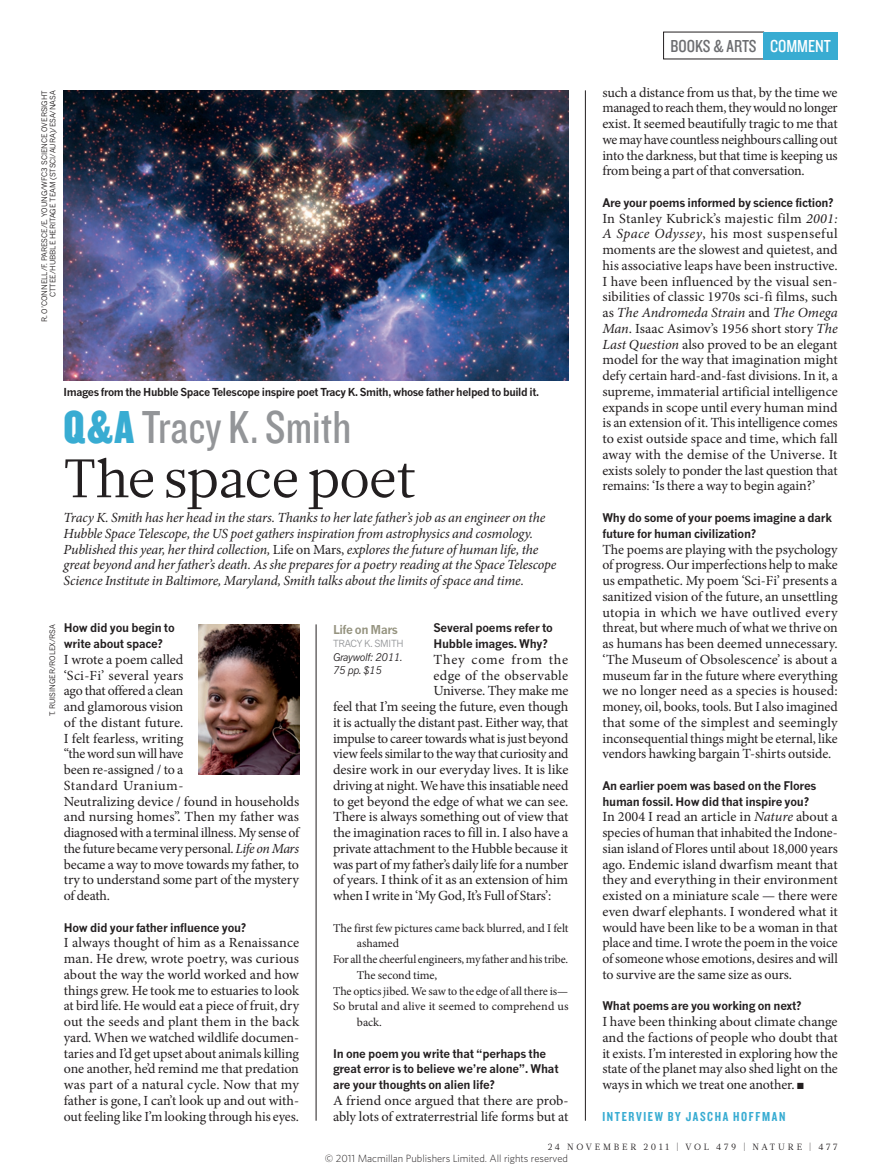
<style>
.page{position:relative;width:893px;height:1174px;background:#fff}
.page>*{position:absolute;margin:0;border:0;box-sizing:border-box;transform-origin:0 0}
.Q_A_HEAD_36{font:54px "Glosa Math";letter-spacing:-.01em;color:#231f20}
.Q_A_MAIN_STRAP{font:48px "Knockout 29 Junior Ltweight";color:#939598}
.t1{font:18px "Knockout 29 Junior Ltweight";color:#6c6d70}
.t2{font:18px "Knockout 29 Junior Ltweight";color:#fff}
.BODY_1ST_PARA{font:13.95px/15.8px "Minion Pro";letter-spacing:-.01em;color:#231f20;text-align:justify}
.Q_A_MAIN_INTRO{font:italic 13.95px/15.8px "Minion Pro";letter-spacing:-.015em;color:#231f20}
.BODY_1ST_PARA-2{font:13.95px "Minion Pro";letter-spacing:.02em;color:#231f20}
.BODY_1ST_PARA-3{font:13.95px "Minion Pro";letter-spacing:.05em;color:#231f20}
.Q_A_BYLINE{font:13.5px "Knockout 49 Liteweight";letter-spacing:.12em;color:#38acd2}
.t3{font:12px/15.8px "Minion Pro";letter-spacing:-.01em;color:#231f20}
.BOOK_TITLE{font:700 12px "News Gothic MTOT";letter-spacing:-.035em;color:#95937f}
.Q_A_QUESTION{font:700 11.7px/15.8px "News Gothic MTOT";letter-spacing:-.02em;color:#231f20}
.PIC_CAPTION{font:700 10.8px "News Gothic MTOT";letter-spacing:-.035em;color:#231f20}
.t4{font:300 10.5px "Whitney";color:#231f20}
.BOOK_DETAILS{font:italic 10.5px/13.5px "News Gothic MTOT";letter-spacing:-.035em;color:#231f20}
.BOOK_AUTHOR{font:9.75px "News Gothic MTOT";letter-spacing:-.03em;color:#939598}
.t5{font:9px "Glosa Math";letter-spacing:.3em;color:#231f20}
.PIC_CREDIT{font:7.5px/8.2px "News Gothic MTOT";color:#231f20;text-align:right}
.s1{font-family:"Knockout 69 Full Liteweight";color:#38acd2}
.s2{font-style:normal}
.s3{font-style:italic}
</style>
<div class="page">
<img style="left:64px;top:90px;width:504px;height:290px">
<img style="left:198px;top:624px;width:101px;height:150px">
<hr style="left:585px;top:90px;width:1px;height:1030px;background:#231f20">
<div style="left:763px;top:32px;width:75px;height:27px;background:#38acd2"></div>
<hr style="left:316px;top:624px;width:1px;height:496px;background:#231f20">
<p class="PIC_CREDIT" style="left:40px;top:322px;width:233px;rotate:-90deg">R. O’CONNELL/F. PARESCE/E. YOUNG/WFC3 SCIENCE OVERSIGHT<br>CTTEE/HUBBLE HERITAGE TEAM (STSCI/AURA)/ESA/NASA</p>
<p class="PIC_CAPTION" style="left:64px;top:385px;width:477px">Images from the Hubble Space Telescope inspire poet Tracy K. Smith, whose father helped to build it.</p>
<p class="Q_A_MAIN_STRAP" style="left:64px;top:396px;width:289px"><span class="s1">Q&amp;A</span> Tracy K. Smith</p>
<p class="Q_A_HEAD_36" style="left:64px;top:443px;width:354px">The space poet</p>
<p class="Q_A_MAIN_INTRO" style="left:64px;top:509px;width:494px">Tracy K. Smith has her head in the stars. Thanks to her late father’s job as an engineer on the Hubble Space Telescope, the US poet gathers inspiration from astrophysics and cosmology.<br>Published this year, her third collection, <span class="s2">Life on Mars,</span> explores the future of human life, the great beyond and her father’s death. As she prepares for a poetry reading at the Space Telescope Science Institute in Baltimore, Maryland, Smith talks about the limits of space and time.</p>
<p class="Q_A_QUESTION" style="left:64px;top:620px;width:112px">How did you begin to write about space?</p>
<p class="BODY_1ST_PARA" style="left:64px;top:651px;width:237px;text-align:left">I wrote a poem called<br>‘Sci-Fi’ several years<br>ago that offered a clean<br>and glamorous vision<br>of the distant future.<br>I felt fearless, writing<br>“the word sun will have<br>been re-assigned / to a<br>Standard Uranium-<br>Neutralizing device / found in households and nursing homes”. Then my father was diagnosed with a terminal illness. My sense of the future became very personal. <span class="s3">Life on Mars </span>became a way to move towards my father, to try to understand some part of the mystery of death.</p>
<p class="Q_A_QUESTION" style="left:64px;top:919px;width:184px">How did your father influence you?</p>
<p class="BODY_1ST_PARA" style="left:64px;top:935px;width:237px">I always thought of him as a Renaissance man. He drew, wrote poetry, was curious about the way the world worked and how things grew. He took me to estuaries to look at bird life. He would eat a piece of fruit, dry out the seeds and plant them in the back yard. When we watched wildlife documen&shy;taries and I’d get upset about animals killing one another, he’d remind me that predation was part of a natural cycle. Now that my father is gone, I can’t look up and out with&shy;out feeling like I’m looking through his eyes.</p>
<p class="Q_A_QUESTION" style="left:433px;top:620px;width:121px">Several poems refer to<br>Hubble images. Why?</p>
<p class="BODY_1ST_PARA-3" style="left:433px;top:650px;width:136px">They come from the</p>
<p class="BODY_1ST_PARA-2" style="left:433px;top:665px;width:136px">edge of the observable</p>
<p class="BODY_1ST_PARA" style="left:433px;top:683px;width:136px">Universe. They make me</p>
<p class="BODY_1ST_PARA" style="left:333px;top:699px;width:237px">feel that I’m seeing the future, even though</p>
<p class="BODY_1ST_PARA" style="left:333px;top:714px;width:237px">it is actually the distant past. Either way, that</p>
<p class="BODY_1ST_PARA" style="left:333px;top:730px;width:237px">impulse to career towards what is just beyond</p>
<p class="BODY_1ST_PARA" style="left:333px;top:746px;width:237px">view feels similar to the way that curiosity and</p>
<p class="BODY_1ST_PARA" style="left:333px;top:762px;width:237px">desire work in our everyday lives. It is like</p>
<p class="BODY_1ST_PARA" style="left:333px;top:777px;width:237px">driving at night. We have this insatiable need</p>
<p class="BODY_1ST_PARA" style="left:333px;top:793px;width:237px">to get beyond the edge of what we can see.</p>
<p class="BODY_1ST_PARA" style="left:333px;top:809px;width:237px">There is always something out of view that</p>
<p class="BODY_1ST_PARA" style="left:333px;top:825px;width:237px">the imagination races to fill in. I also have a</p>
<p class="BODY_1ST_PARA" style="left:333px;top:840px;width:237px">private attachment to the Hubble because it</p>
<p class="BODY_1ST_PARA" style="left:333px;top:856px;width:237px">was part of my father’s daily life for a number</p>
<p class="BODY_1ST_PARA" style="left:333px;top:872px;width:237px">of years. I think of it as an extension of him</p>
<p class="BODY_1ST_PARA" style="left:333px;top:888px;width:220px">when I write in ‘My God, It’s Full of Stars’:</p>
<p class="t3" style="left:357px;top:920px;width:213px;text-indent:-24px">The first few pictures came back blurred, and I felt ashamed</p>
<p class="t3" style="left:357px;top:951px;width:213px;text-indent:-24px">For all the cheerful engineers, my father and his tribe.<br>The second time,</p>
<p class="t3" style="left:333px;top:983px;width:237px">The optics jibed. We saw to the edge of all there is—</p>
<p class="t3" style="left:357px;top:998px;width:213px;text-indent:-24px">So brutal and alive it seemed to comprehend us back.</p>
<p class="Q_A_QUESTION" style="left:333px;top:1045px;width:227px">In one poem you write that “perhaps the great error is to believe we’re alone”. What are your thoughts on alien life?</p>
<p class="BODY_1ST_PARA" style="left:333px;top:1092px;width:237px">A friend once argued that there are prob&shy;ably lots of extraterrestrial life forms but at</p>
<p class="BOOK_TITLE" style="left:333px;top:622px;width:66px">Life on Mars</p>
<p class="BOOK_AUTHOR" style="left:333px;top:637px;width:72px">TRACY K. SMITH</p>
<p class="BOOK_DETAILS" style="left:333px;top:650px;width:71px">Graywolf: 2011.<br>75 pp. $15</p>
<p class="PIC_CREDIT" style="left:48px;top:716px;width:93px;rotate:-90deg">T. RUISINGER/ROLEX/RSA</p>
<p class="t1" style="left:670px;top:34px;width:88px">BOOKS &amp; ARTS</p>
<p class="t2" style="left:770px;top:34px;width:62px">COMMENT</p>
<p class="BODY_1ST_PARA" style="left:602px;top:84px;width:237px">such a distance from us that, by the time we managed to reach them, they would no longer exist. It seemed beautifully tragic to me that we may have countless neighbours calling out into the darkness, but that time is keeping us from being a part of that conversation.</p>
<p class="Q_A_QUESTION" style="left:602px;top:195px;width:233px">Are your poems informed by science fiction?</p>
<p class="BODY_1ST_PARA" style="left:602px;top:210px;width:237px">In Stanley Kubrick’s majestic film <span class="s3">2001:<br>A Space Odyssey</span>, his most suspenseful moments are the slowest and quietest, and his associative leaps have been instructive.<br>I have been influenced by the visual sen&shy;sibilities of classic 1970s sci-fi films, such as <span class="s3">The Andromeda Strain</span> and <span class="s3">The Omega Man</span>. Isaac Asimov’s 1956 short story <span class="s3">The Last Question</span> also proved to be an elegant model for the way that imagination might defy certain hard-and-fast divisions. In it, a supreme, immaterial artificial intelligence expands in scope until every human mind is an extension of it. This intelligence comes to exist outside space and time, which fall away with the demise of the Universe. It exists solely to ponder the last question that remains: ‘Is there a way to begin again?’</p>
<p class="Q_A_QUESTION" style="left:602px;top:510px;width:231px">Why do some of your poems imagine a dark future for human civilization?</p>
<p class="BODY_1ST_PARA" style="left:602px;top:541px;width:237px">The poems are playing with the psychology of progress. Our imperfections help to make us empathetic. My poem ‘Sci-Fi’ presents a sanitized vision of the future, an unsettling utopia in which we have outlived every threat, but where much of what we thrive on as humans has been deemed unnecessary. ‘The Museum of Obsolescence’ is about a museum far in the future where everything we no longer need as a species is housed: money, oil, books, tools. But I also imagined that some of the simplest and seemingly inconsequential things might be eternal, like vendors hawking bargain T-shirts outside.</p>
<p class="Q_A_QUESTION" style="left:602px;top:777px;width:215px">An earlier poem was based on the Flores human fossil. How did that inspire you?</p>
<p class="BODY_1ST_PARA" style="left:602px;top:809px;width:237px">In 2004 I read an article in <span class="s3">Nature</span> about a species of human that inhabited the Indone&shy;sian island of Flores until about 18,000 years ago. Endemic island dwarfism meant that they and everything in their environment existed on a miniature scale — there were even dwarf elephants. I wondered what it would have been like to be a woman in that place and time. I wrote the poem in the voice of someone whose emotions, desires and will to survive are the same size as ours.</p>
<p class="Q_A_QUESTION" style="left:602px;top:998px;width:201px">What poems are you working on next?</p>
<p class="BODY_1ST_PARA" style="left:602px;top:1014px;width:237px">I have been thinking about climate change and the factions of people who doubt that it exists. I’m interested in exploring how the state of the planet may also shed light on the ways in which we treat one another. ■</p>
<p class="Q_A_BYLINE" style="left:602px;top:1107px;width:184px">INTERVIEW BY JASCHA HOFFMAN</p>
<p class="t5" style="left:548px;top:1141px;width:292px">24 NOVEMBER 2011 | VOL 479 | NATURE | 477</p>
<p class="t4" style="left:325px;top:1151px;width:245px">© 2011 Macmillan Publishers Limited. All rights reserved</p>
</div>
